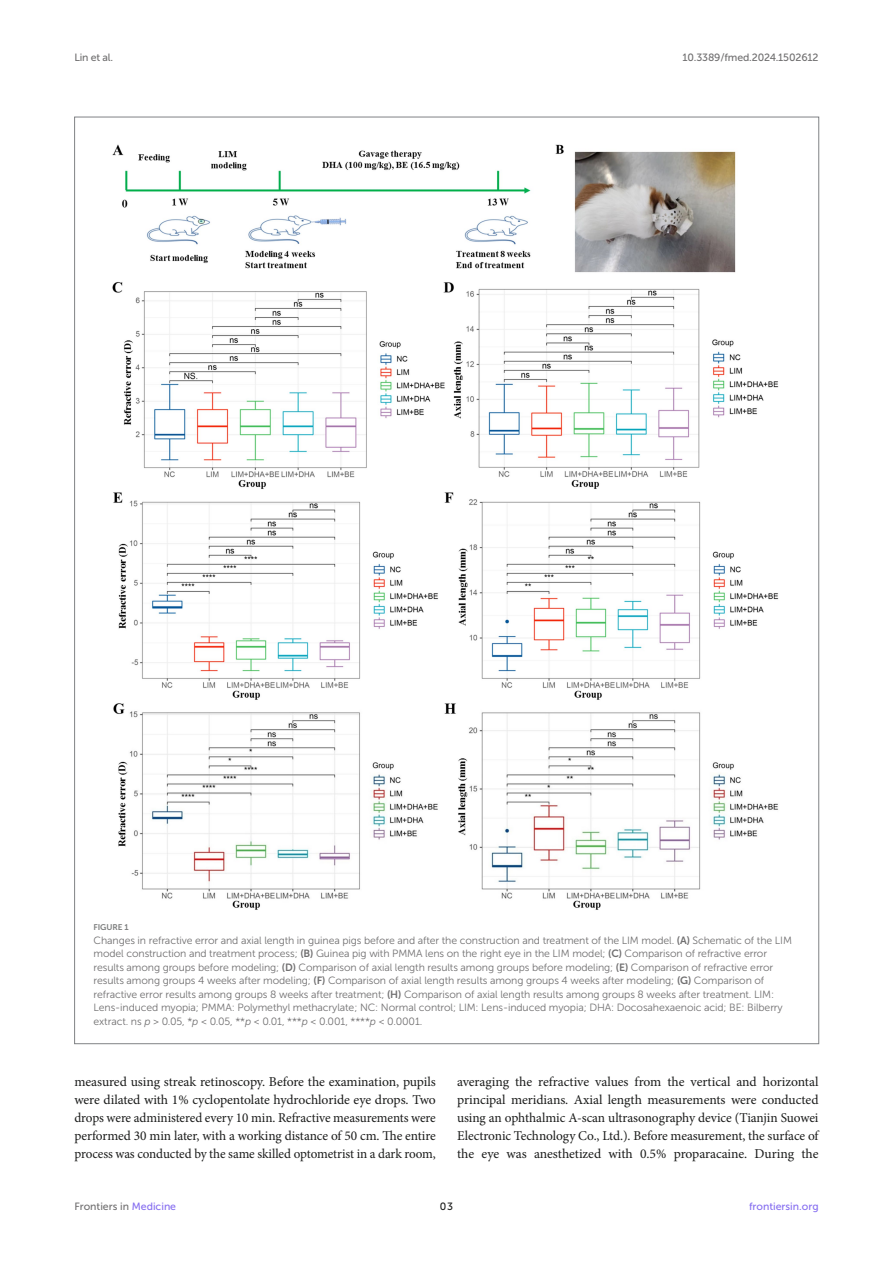
<style>
.page{position:relative;width:893px;height:1263px;background:#fff}
.page>*{position:absolute;margin:0;border:0;box-sizing:border-box;transform-origin:0 0}
.TEXT{font:13.5px/18px "Minion Pro";letter-spacing:-.005em;color:#1b1c1b;text-align:justify}
.FIG_LEG{font:10.5px/13.5px "Museo Sans 300";letter-spacing:-.01em;color:#706f70}
.t1{font:10.5px "Museo Sans 500";letter-spacing:-.015em;color:#706f70}
.t2{font:10.5px "Museo Sans 500";color:#856df0}
.t3{font:10.5px "Museo Sans 500";color:#1b1c1b}
.FIG_HD{font:8.25px "Museo Sans 700";letter-spacing:-.01em;color:#7e7f7f}
.s1{font-family:"Museo Sans 700"}
.s2{font-style:italic}
.s3{color:#856df0}
</style>
<div class="page">
<img style="left:112px;top:144px;width:667px;height:766px">
<p class="t1" style="left:74px;top:51px;width:40px">Lin et al.</p>
<p class="t1" style="left:683px;top:51px;width:137px">10.3389/fmed.2024.1502612</p>
<p class="FIG_HD" style="left:94px;top:923px;width:37px">FIGURE 1</p>
<p class="FIG_LEG" style="left:94px;top:933px;width:700px">Changes in refractive error and axial length in guinea pigs before and after the construction and treatment of the LIM model. <span class="s1">(A)</span> Schematic of the LIM model construction and treatment process; <span class="s1">(B)</span> Guinea pig with PMMA lens on the right eye in the LIM model; <span class="s1">(C)</span> Comparison of refractive error results among groups before modeling; <span class="s1">(D)</span> Comparison of axial length results among groups before modeling; <span class="s1">(E)</span> Comparison of refractive error results among groups 4 weeks after modeling; <span class="s1">(F)</span> Comparison of axial length results among groups 4 weeks after modeling; <span class="s1">(G)</span> Comparison of refractive error results among groups 8 weeks after treatment; <span class="s1">(H)</span> Comparison of axial length results among groups 8 weeks after treatment. LIM:<br>Lens-induced myopia; PMMA: Polymethyl methacrylate; NC: Normal control; LIM: Lens-induced myopia; DHA: Docosahexaenoic acid; BE: Bilberry extract. ns <span class="s2">p</span> &gt; 0.05, *<span class="s2">p</span> &lt; 0.05, **<span class="s2">p</span> &lt; 0.01, ***<span class="s2">p</span> &lt; 0.001, ****<span class="s2">p</span> &lt; 0.0001.</p>
<p class="TEXT" style="left:74px;top:1073px;width:363px">measured using streak retinoscopy. Before the examination, pupils were dilated with 1% cyclopentolate hydrochloride eye drops. Two drops were administered every 10 min. Refractive measurements were performed 30 min later, with a working distance of 50 cm. The entire process was conducted by the same skilled optometrist in a dark room,</p>
<p class="TEXT" style="left:457px;top:1073px;width:363px">averaging the refractive values from the vertical and horizontal principal meridians. Axial length measurements were conducted using an ophthalmic A-scan ultrasonography device (Tianjin Suowei Electronic Technology Co., Ltd.). Before measurement, the surface of the eye was anesthetized with 0.5% proparacaine. During the</p>
<p class="t1" style="left:74px;top:1200px;width:103px">Frontiers in <span class="s3">Medicine</span></p>
<p class="t3" style="left:440px;top:1200px;width:15px">03</p>
<p class="t2" style="left:749px;top:1200px;width:71px">frontiersin.org</p>
</div>
